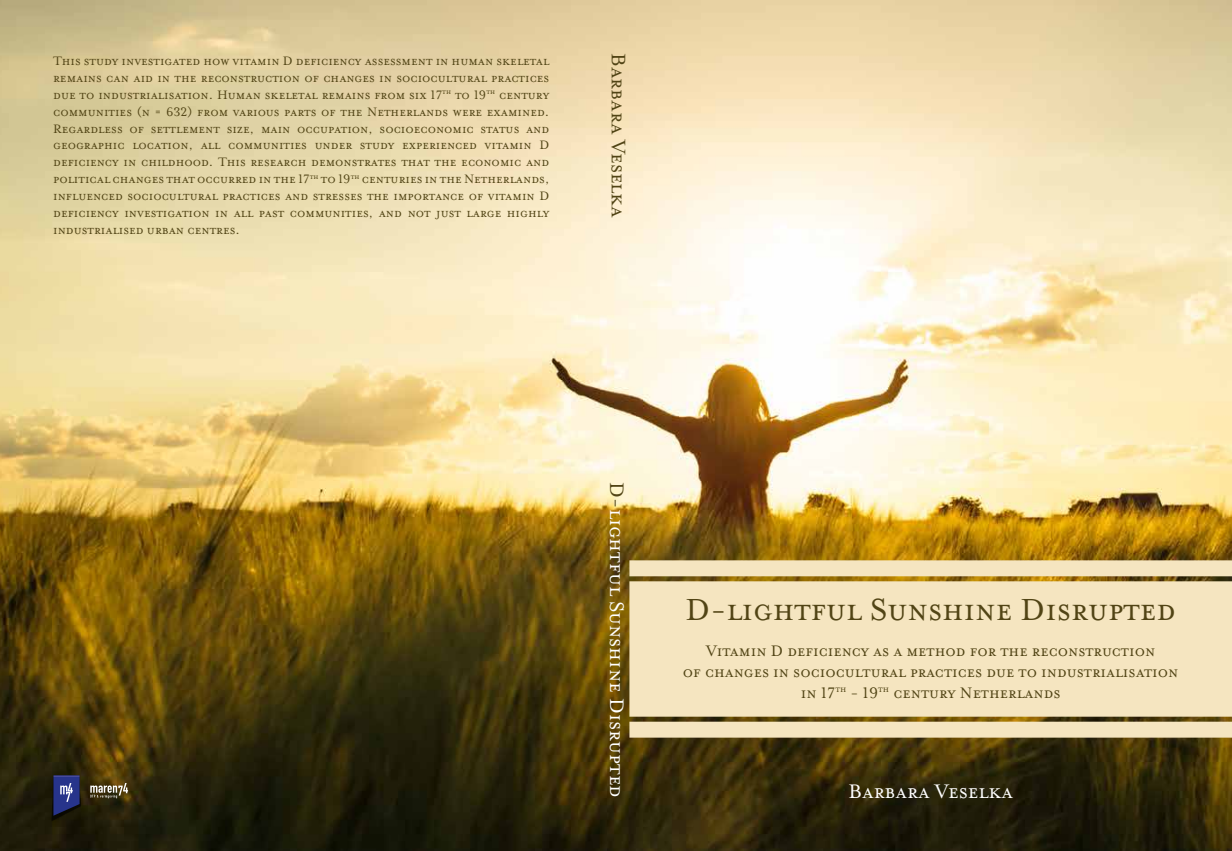
<style>
.page{position:relative;width:1232px;height:851px;background:#fff}
.page>*{position:absolute;margin:0;border:0;box-sizing:border-box;transform-origin:0 0}
.t1{font:35px "Mrs Eaves Small Caps OT";color:#514415}
.t2{font:22.5px "Mrs Eaves Small Caps OT";color:#fff}
.t3{font:22.5px "Mrs Eaves Small Caps OT";color:#514415}
.t4{font:17.5px/21px "Mrs Eaves Small Caps OT";color:#514415;text-align:center}
.t5{font:14px/16.9px "Mrs Eaves Small Caps OT";color:#514415;text-align:justify}
.s1{color:#514415}
</style>
<div class="page">
<img style="left:0;top:0;width:1232px;height:850px">
<svg style="left:629px;top:560px;width:603px;height:177px;background:#eddcb5"></svg>
<svg style="left:51px;top:775px;width:30px;height:46px"></svg>
<svg style="left:90px;top:782px;width:38px;height:16px"></svg>
<p class="t5" style="left:53px;top:53px;width:498px">This study investigated how vitamin D deficiency assessment in human skeletal remains can aid in the reconstruction of changes in sociocultural practices due to industrialisation. Human skeletal remains from six 17<sup>th</sup> to 19<sup>th</sup> century communities (n = 632) from various parts of the Netherlands were examined.<br>Regardless of settlement size, main occupation, socioeconomic status and geographic location, all communities under study experienced vitamin D deficiency in childhood. This research demonstrates that the economic and political changes that occurred in the 17<sup>th</sup> to 19<sup>th</sup> centuries in the Netherlands, influenced sociocultural practices and stresses the importance of vitamin D deficiency investigation in all past communities, and not just large highly industrialised urban centres.</p>
<h2 class="t3" style="left:631px;top:53px;width:166px;rotate:90deg">Barbara Veselka</h2>
<h2 class="t2" style="left:629px;top:482px;width:317px;rotate:90deg"><span class="s1">D-</span>lightful Sunshine Disrupted</h2>
<h1 class="t1" style="left:685px;top:590px;width:492px">D-lightful Sunshine Disrupted</h1>
<p class="t4" style="left:683px;top:640px;width:497px">Vitamin D deficiency as a method for the reconstruction<br>of changes in sociocultural practices due to industrialisation in 17<sup>th</sup> - 19<sup>th</sup> century Netherlands</p>
<h2 class="t2" style="left:848px;top:778px;width:166px">Barbara Veselka</h2>
</div>
